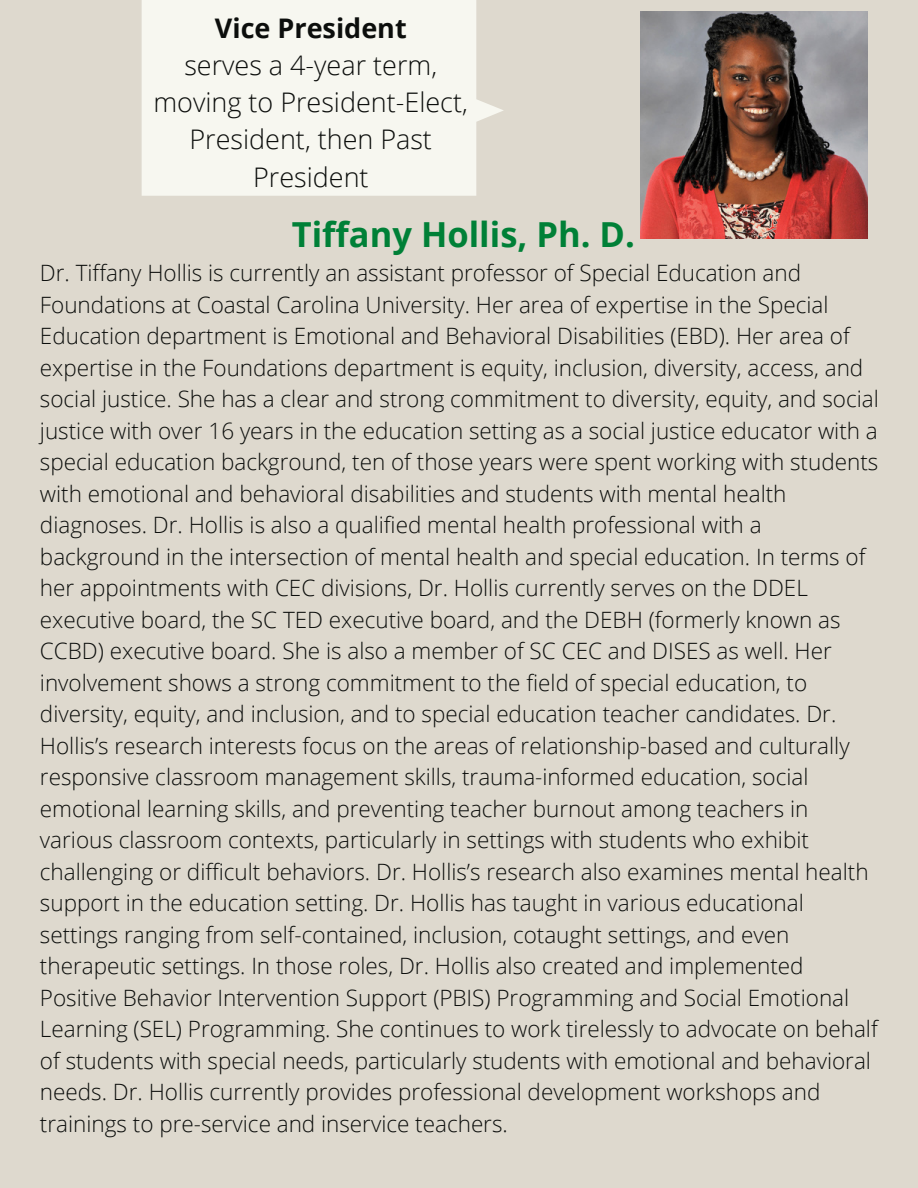
<style>
.page{position:relative;width:918px;height:1188px;background:#ded9ce}
.page>*{position:absolute;margin:0;border:0;box-sizing:border-box;transform-origin:0 0}
.t1{font:700 34.5px "Open Sans";color:#008037}
.t2{font:300 27px/37.2px "Open Sans";color:#0c0e0c;text-align:center}
.t3{font:700 27px "Open Sans";color:#0c0e0c}
.t4{font:300 22.5px/31.5px "Open Sans";color:#0c0e0c}
</style>
<div class="page">
<svg style="left:142px;top:0;width:362px;height:196px;fill:#f7f7f0"></svg>
<img style="left:640px;top:11px;width:227px;height:228px">
<p class="t3" style="left:215px;top:9px;width:193px">Vice President</p>
<p class="t2" style="left:153px;top:46px;width:316px">serves a 4-year term, moving to President-Elect,<br>President, then Past<br>President</p>
<p class="t1" style="left:292px;top:211px;width:345px">Tiffany Hollis, Ph. D.</p>
<p class="t4" style="left:40px;top:257px;width:840px">Dr. Tiffany Hollis is currently an assistant professor of Special Education and Foundations at Coastal Carolina University. Her area of expertise in the Special Education department is Emotional and Behavioral Disabilities (EBD). Her area of expertise in the Foundations department is equity, inclusion, diversity, access, and social justice. She has a clear and strong commitment to diversity, equity, and social justice with over 16 years in the education setting as a social justice educator with a special education background, ten of those years were spent working with students with emotional and behavioral disabilities and students with mental health diagnoses. Dr. Hollis is also a qualified mental health professional with a background in the intersection of mental health and special education. In terms of her appointments with CEC divisions, Dr. Hollis currently serves on the DDEL executive board, the SC TED executive board, and the DEBH (formerly known as CCBD) executive board. She is also a member of SC CEC and DISES as well. Her involvement shows a strong commitment to the field of special education, to diversity, equity, and inclusion, and to special education teacher candidates. Dr.<br>Hollis’s research interests focus on the areas of relationship-based and culturally responsive classroom management skills, trauma-informed education, social emotional learning skills, and preventing teacher burnout among teachers in various classroom contexts, particularly in settings with students who exhibit challenging or difficult behaviors. Dr. Hollis’s research also examines mental health support in the education setting. Dr. Hollis has taught in various educational settings ranging from self-contained, inclusion, cotaught settings, and even therapeutic settings. In those roles, Dr. Hollis also created and implemented Positive Behavior Intervention Support (PBIS) Programming and Social Emotional Learning (SEL) Programming. She continues to work tirelessly to advocate on behalf of students with special needs, particularly students with emotional and behavioral needs. Dr. Hollis currently provides professional development workshops and trainings to pre-service and inservice teachers.</p>
</div>
